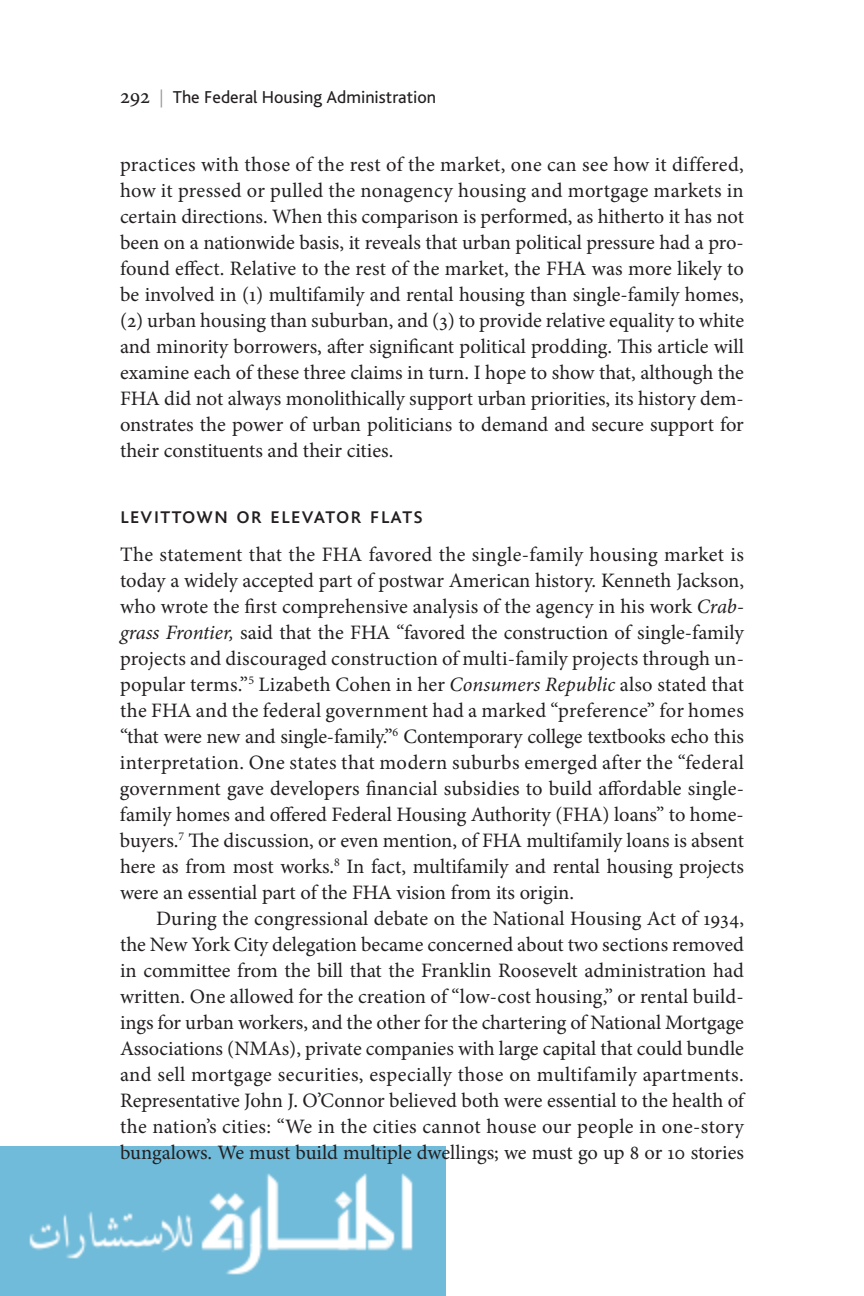
<style>
.page{position:relative;width:864px;height:1296px;background:#fff}
.page>*{position:absolute;margin:0;border:0;box-sizing:border-box;transform-origin:0 0}
.t1{font:24px "Bliss Caps";letter-spacing:.05em;color:#231f20}
.t2{font:20.4px/26px "Minion Pro";color:#231f20;text-align:justify}
.t3{font:18px "Bliss";color:#231f20}
.s1{font-family:"Minion Pro";font-size:22px}
.s2{font-family:"Minion Pro";color:#939598}
.s3{font-style:italic}
</style>
<div class="page">
<img style="left:0;top:1146px;width:446px;height:150px">
<p class="t3" style="left:120px;top:91px;width:318px"><span class="s1">292</span> <span class="s2">|</span> The Federal Housing Administration</p>
<p class="t2" style="left:120px;top:153px;width:626px">practices with those of the rest of the market, one can see how it differed, how it pressed or pulled the nonagency housing and mortgage markets in certain directions. When this comparison is performed, as hitherto it has not been on a nationwide basis, it reveals that urban political pressure had a pro&shy;found effect. Relative to the rest of the market, the FHA was more likely to be involved in (1) multifamily and rental housing than single-family homes, (2) urban housing than suburban, and (3) to provide relative equality to white and minority borrowers, after significant political prodding. This article will examine each of these three claims in turn. I hope to show that, although the FHA did not always monolithically support urban priorities, its history dem&shy;onstrates the power of urban politicians to demand and secure support for their constituents and their cities.</p>
<p class="t1" style="left:120px;top:501px;width:304px">l evittown or e levator f lats</p>
<p class="t2" style="left:120px;top:543px;width:626px">The statement that the FHA favored the single-family housing market is today a widely accepted part of postwar American history. Kenneth Jackson, who wrote the first comprehensive analysis of the agency in his work <span class="s3">Crab&shy;grass Frontier,</span> said that the FHA “favored the construction of single-family projects and discouraged construction of multi-family projects through un&shy;popular terms.” <sup>5</sup> Lizabeth Cohen in her <span class="s3">Consumers Republic</span> also stated that the FHA and the federal government had a marked “preference” for homes “that were new and single-family.” <sup>6</sup> Contemporary college textbooks echo this interpretation. One states that modern suburbs emerged after the “federal government gave developers financial subsidies to build affordable single&shy;family homes and offered Federal Housing Authority (FHA) loans” to home&shy;buyers. <sup>7</sup> The discussion, or even mention, of FHA multifamily loans is absent here as from most works. <sup>8</sup> In fact, multifamily and rental housing projects were an essential part of the FHA vision from its origin.</p>
<p class="t2" style="left:120px;top:907px;width:627px;text-indent:36px">During the congressional debate on the National Housing Act of 1934, the New York City delegation became concerned about two sections removed in committee from the bill that the Franklin Roosevelt administration had written. One allowed for the creation of “low-cost housing,” or rental build&shy;ings for urban workers, and the other for the chartering of National Mortgage Associations (NMAs), private companies with large capital that could bundle and sell mortgage securities, especially those on multifamily apartments.<br>Representative John J. O’Connor believed both were essential to the health of the nation’s cities: “We in the cities cannot house our people in one-story bungalows. We must build multiple dwellings; we must go up 8 or 10 stories</p>
</div>
